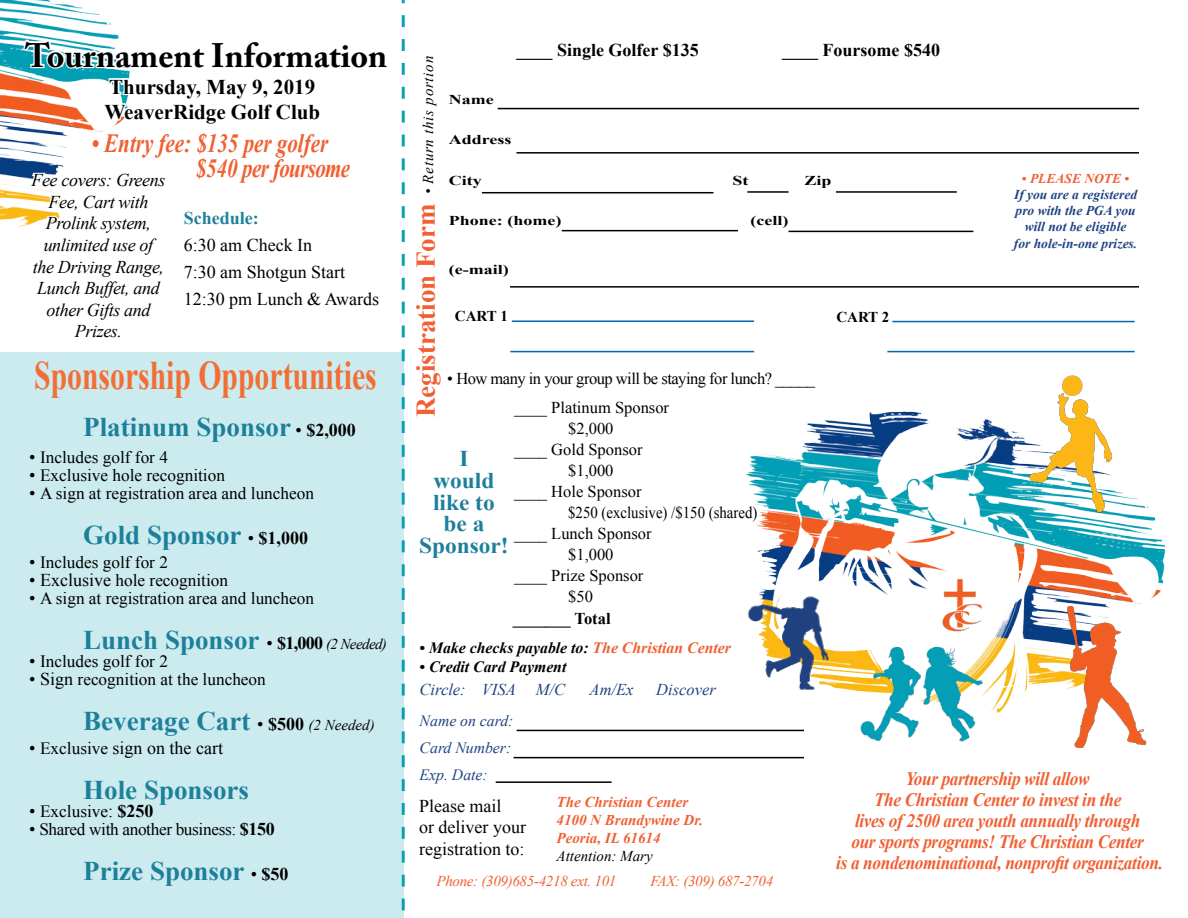
<style>
.page{position:relative;width:1188px;height:918px;background:#fff}
.page>*{position:absolute;margin:0;border:0;box-sizing:border-box;transform-origin:0 0}
.t1{font:700 40.5px "Times New Roman";color:#f36e35;scale:.73 1}
.t2{font:700 33.75px "Adobe Caslon Pro";color:#000}
.t3{font:700 27px "Times New Roman";color:#1d809b}
.t4{font:700 27px "Times New Roman";color:#f15f32}
.t5{font:italic 700 26.25px/25.2px "Times New Roman";color:#f15f32;scale:.8 1}
.t6{font:700 22.5px/21.6px "Times New Roman";color:#1d809b;text-align:center;scale:1.04 1}
.t7{font:700 21px/25.2px "Times New Roman";color:#000}
.t8{font:italic 700 18.9px/21px "Times New Roman";letter-spacing:-.02em;color:#f15f32;text-align:center;scale:.91 1}
.t9{font:18px/27px "Times New Roman";color:#000}
.t10{font:italic 18px/21.6px "Times New Roman";letter-spacing:-.02em;color:#000;text-align:center}
.t11{font:700 18px "Times New Roman";color:#000}
.t12{font:700 18px "Times New Roman";color:#1d809b}
.t13{font:17.25px "Times New Roman";color:#000}
.t14{font:17.25px "Times New Roman";letter-spacing:-.02em;color:#000}
.t15{font:16.5px "Times New Roman";color:#000}
.t16{font:16.5px "Times New Roman";letter-spacing:-.03em;color:#000}
.t17{font:16.5px "Times New Roman";color:#000;scale:.9 1}
.t18{font:italic 16.5px "Times New Roman";color:#1f4281}
.t19{font:700 16.5px "Times New Roman";color:#000}
.t20{font:italic 700 15.75px "Times New Roman";color:#000}
.t21{font:italic 15.75px/27px "Times New Roman";color:#1f4281}
.t22{font:italic 700 15px/18px "Times New Roman";color:#f15f32}
.t23{font:italic 15px "Times New Roman";letter-spacing:-.02em;color:#f15f32}
.t24{font:italic 15px "Times New Roman";letter-spacing:.05em;color:#000}
.t25{font:italic 15px "Times New Roman";color:#000}
.t26{font:700 15px "Times New Roman";color:#000}
.t27{font:italic 700 13.5px/16.2px "Times New Roman";color:#1f4281;text-align:center}
.t28{font:700 13.5px "Times New Roman";color:#000;scale:1.33 1}
.t29{font:italic 700 13.5px "Times New Roman";color:#f15f32}
.s1{font-weight:400;font-size:18px;color:#000}
.s2{font-size:18px;color:#000}
.s3{font-size:18px}
.s4{font-weight:400;font-style:italic;font-size:15px;color:#000}
.s5{font-size:17.25px}
.s6{font-weight:700;font-size:18px}
.s7{color:#f15f32}
.s8{color:#0067b1}
</style>
<div class="page">
<div style="left:0;top:352px;width:403px;height:566px;background:#ccebef"></div>
<svg style="left:402px;top:0;width:3px;height:910px"></svg>
<hr style="left:512px;top:320px;width:242px;height:2px;background:#0067b1">
<hr style="left:510px;top:351px;width:244px;height:1px;background:#0067b1">
<hr style="left:498px;top:108px;width:641px;height:1px;background:#000">
<hr style="left:516px;top:152px;width:623px;height:2px;background:#000">
<hr style="left:482px;top:192px;width:232px;height:1px;background:#000">
<hr style="left:747px;top:191px;width:42px;height:2px;background:#000">
<hr style="left:836px;top:191px;width:121px;height:2px;background:#000">
<hr style="left:562px;top:230px;width:176px;height:1px;background:#000">
<hr style="left:789px;top:231px;width:184px;height:1px;background:#000">
<hr style="left:510px;top:286px;width:629px;height:2px;background:#000">
<hr style="left:887px;top:351px;width:248px;height:1px;background:#0067b1">
<hr style="left:892px;top:321px;width:243px;height:1px;background:#0067b1">
<hr style="left:517px;top:730px;width:287px;height:1px;background:#000">
<hr style="left:514px;top:757px;width:290px;height:1px;background:#000">
<hr style="left:496px;top:781px;width:116px;height:2px;background:#000">
<img style="left:0;top:0;width:22px;height:227px">
<svg style="left:22px;top:0;width:108px;height:227px"></svg>
<img style="left:746px;top:411px;width:420px;height:302px">
<img style="left:1022px;top:375px;width:104px;height:140px">
<img style="left:1038px;top:593px;width:126px;height:155px">
<img style="left:854px;top:644px;width:135px;height:98px">
<img style="left:746px;top:578px;width:101px;height:135px">
<h2 class="t2" style="left:25px;top:35px;width:364px">Tournament Information</h2>
<p class="t7" style="left:104px;top:73px;width:217px">Thursday, May 9, 2019<br>WeaverRidge Golf Club</p>
<h3 class="t5" style="left:196px;top:130px;width:195px;text-indent:-104px">• Entry fee: $135 per golfer $540 per foursome</h3>
<p class="t10" style="left:31px;top:169px;width:136px">Fee covers: Greens<br>Fee, Cart with<br>Prolink system, unlimited use of the Driving Range,<br>Lunch Buffet, and other Gifts and<br>Prizes.</p>
<p class="t12" style="left:184px;top:205px;width:77px">Schedule:</p>
<p class="t9" style="left:184px;top:231px;width:197px">6:30 am Check In<br>7:30 am Shotgun Start<br>12:30 pm Lunch &amp; Awards</p>
<h1 class="t1" style="left:34px;top:348px;width:471px">Sponsorship Opportunities</h1>
<h3 class="t3" style="left:83px;top:408px;width:274px">Platinum Sponsor <span class="s1">•</span> <span class="s2">$2,000</span></h3>
<p class="t13" style="left:29px;top:445px;width:140px"><span class="s3">•</span> Includes golf for 4</p>
<p class="t13" style="left:29px;top:463px;width:197px"><span class="s3">•</span> Exclusive hole recognition</p>
<p class="t13" style="left:29px;top:481px;width:286px"><span class="s3">•</span> A sign at registration area and luncheon</p>
<h3 class="t3" style="left:83px;top:516px;width:226px">Gold Sponsor <span class="s1">•</span> <span class="s2">$1,000</span></h3>
<p class="t13" style="left:29px;top:550px;width:140px"><span class="s3">•</span> Includes golf for 2</p>
<p class="t13" style="left:29px;top:568px;width:200px"><span class="s3">• Exclusive</span> hole recognition</p>
<p class="t13" style="left:29px;top:586px;width:286px"><span class="s3">•</span> A sign at registration area and luncheon</p>
<h3 class="t3" style="left:83px;top:621px;width:305px">Lunch Sponsor <span class="s1">•</span> <span class="s2">$1,000</span> <span class="s4">(2 Needed)</span></h3>
<p class="t13" style="left:29px;top:649px;width:140px"><span class="s3">•</span> Includes golf for 2</p>
<p class="t13" style="left:29px;top:667px;width:238px"><span class="s3">• Sign</span> recognition at the luncheon</p>
<h3 class="t3" style="left:83px;top:702px;width:293px">Beverage Cart <span class="s1">•</span> <span class="s2">$500</span> <span class="s4">(2 Needed)</span></h3>
<p class="t9" style="left:29px;top:734px;width:195px">• <span class="s5">Exclusive</span> sign on the cart</p>
<h3 class="t3" style="left:83px;top:771px;width:167px">Hole Sponsors</h3>
<p class="t13" style="left:29px;top:799px;width:126px"><span class="s3">•</span> Exclusive<span class="s3">:</span> <span class="s6">$250</span></p>
<p class="t14" style="left:29px;top:817px;width:247px"><span class="s3">•</span> Shared with another business: <span class="s6">$150</span></p>
<h3 class="t3" style="left:83px;top:852px;width:207px">Prize Sponsor <span class="s1">•</span> <span class="s2">$50</span></h3>
<p class="t11" style="left:517px;top:38px;width:184px">____ Single Golfer $135</p>
<p class="t11" style="left:782px;top:38px;width:159px">____ Foursome $540</p>
<p class="t24" style="left:418px;top:194px;width:140px;rotate:-90deg">• Return this portion</p>
<p class="t28" style="left:449px;top:90px;width:35px">Name</p>
<p class="t28" style="left:449px;top:130px;width:49px">Address</p>
<p class="t28" style="left:449px;top:171px;width:26px">City</p>
<p class="t28" style="left:732px;top:171px;width:14px">St</p>
<p class="t28" style="left:804px;top:171px;width:22px">Zip</p>
<p class="t28" style="left:449px;top:211px;width:86px">Phone: (home)</p>
<p class="t28" style="left:750px;top:211px;width:30px">(cell)</p>
<p class="t28" style="left:449px;top:260px;width:47px">(e-mail)</p>
<h3 class="t4" style="left:407px;top:417px;width:215px;rotate:-90deg">Registration Form</h3>
<p class="t26" style="left:455px;top:305px;width:54px">CART 1</p>
<p class="t26" style="left:836px;top:307px;width:54px">CART 2</p>
<p class="t16" style="left:447px;top:367px;width:370px">• How many in your group will be staying for lunch? _____</p>
<p class="t15" style="left:514px;top:397px;width:156px">____ Platinum Sponsor</p>
<p class="t15" style="left:568px;top:418px;width:47px">$2,000</p>
<p class="t15" style="left:514px;top:439px;width:130px">____ Gold Sponsor</p>
<p class="t15" style="left:568px;top:460px;width:47px">$1,000</p>
<p class="t15" style="left:514px;top:481px;width:129px">____ Hole Sponsor</p>
<p class="t17" style="left:568px;top:502px;width:212px">$250 (exclusive) /$150 (shared)</p>
<p class="t15" style="left:514px;top:523px;width:139px">____ Lunch Sponsor</p>
<p class="t15" style="left:568px;top:544px;width:47px">$1,000</p>
<p class="t15" style="left:514px;top:565px;width:131px">____ Prize Sponsor</p>
<p class="t15" style="left:568px;top:586px;width:26px">$50</p>
<h3 class="t6" style="left:419px;top:447px;width:88px">I<br>would like to be a<br>Sponsor!</h3>
<p class="t19" style="left:513px;top:607px;width:99px">_______ Total</p>
<p class="t29" style="left:1022px;top:169px;width:109px">• PLEASE NOTE •</p>
<p class="t27" style="left:1014px;top:186px;width:125px">If you are a registered pro with the PGA you will not be eligible<br>for hole-in-one prizes.</p>
<p class="t20" style="left:420px;top:637px;width:313px">• Make checks payable to: <span class="s7">The Christian Center</span></p>
<p class="t20" style="left:420px;top:655px;width:148px">• Credit Card Payment</p>
<p class="t21" style="left:420px;top:707px;width:95px">Name on card:<br>Card Number:<br>Exp. Date<span class="s8">:</span></p>
<p class="t18" style="left:420px;top:678px;width:147px">Circle: VISA M/C</p>
<p class="t18" style="left:590px;top:678px;width:45px">Am/Ex</p>
<p class="t18" style="left:656px;top:678px;width:61px">Discover</p>
<p class="t9" style="left:419px;top:794px;width:108px;line-height:21.6px">Please mail<br>or deliver your registration to:</p>
<p class="t22" style="left:557px;top:793px;width:148px">The Christian Center<br>4100 N Brandywine Dr.<br>Peoria, IL 61614</p>
<p class="t25" style="left:557px;top:846px;width:98px">Attention: Mary</p>
<p class="t23" style="left:436px;top:870px;width:181px">Phone: (309)685-4218 ext. 101</p>
<p class="t23" style="left:651px;top:870px;width:124px">FAX: (309) 687-2704</p>
<p class="t8" style="left:836px;top:768px;width:361px">Your partnership will allow<br>The Christian Center to invest in the<br>lives of 2500 area youth annually through<br>our sports programs! The Christian Center<br>is a nondenominational, nonprofit organization.</p>
</div>
